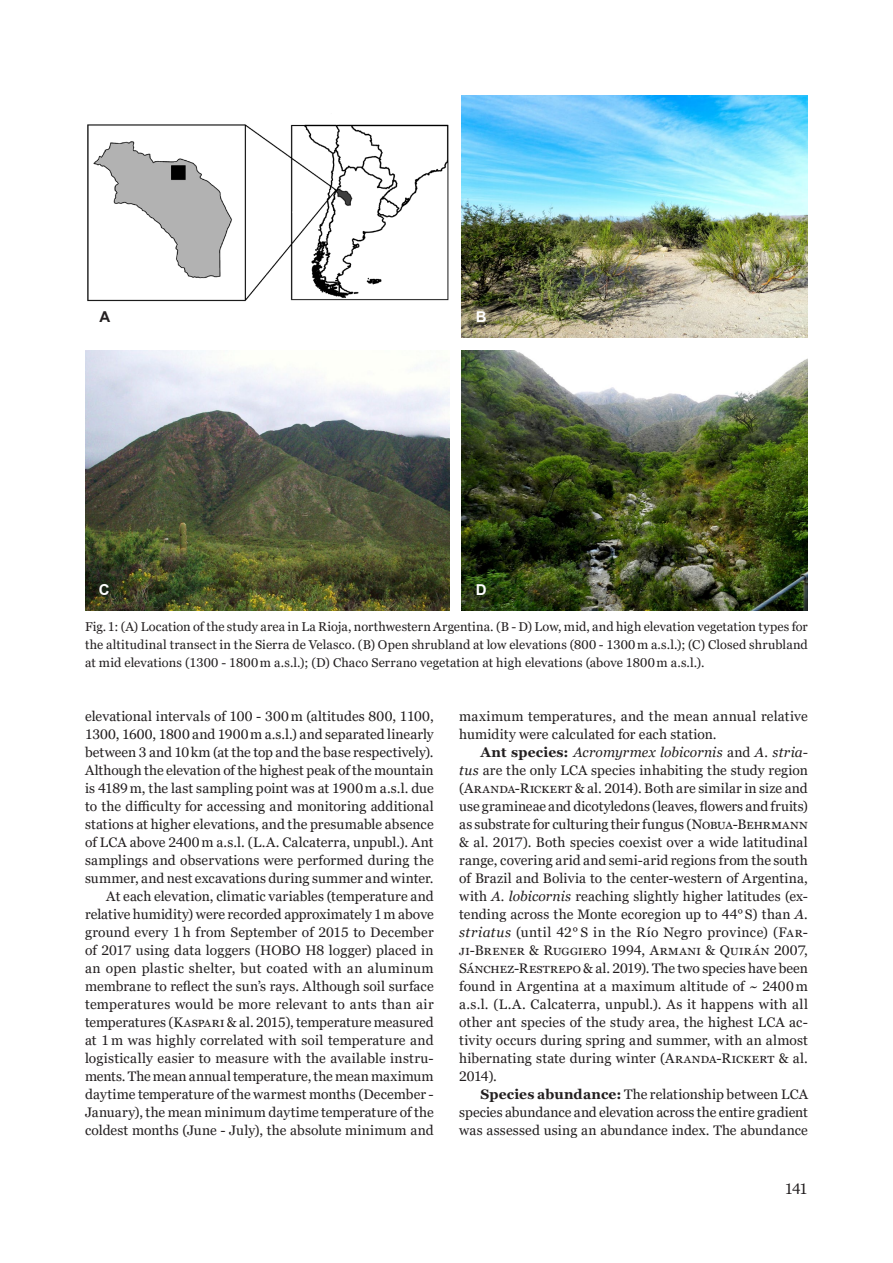
<style>
.page{position:relative;width:893px;height:1263px;background:#fff}
.page>*{position:absolute;margin:0;border:0;box-sizing:border-box;transform-origin:0 0}
.t1{font:15px "Georgia Pro";color:#231f20}
.t2{font:700 15px "Arial";color:#fff}
.t3{font:700 15px "Arial";color:#231f20}
.t4{font:13.8px/18px "Georgia Pro";letter-spacing:.01em;color:#231f20;text-align:justify}
.t5{font:12.75px/18px "Georgia Pro";letter-spacing:.01em;color:#231f20;text-align:justify}
.s1{font-weight:700}
.s2{font-style:italic}
</style>
<div class="page">
<img style="left:87px;top:124px;width:362px;height:178px">
<img style="left:462px;top:96px;width:346px;height:242px">
<img style="left:85px;top:351px;width:365px;height:259px">
<img style="left:462px;top:351px;width:346px;height:259px">
<p class="t3" style="left:99px;top:306px;width:12px">A</p>
<p class="t2" style="left:476px;top:306px;width:12px">B</p>
<p class="t2" style="left:99px;top:579px;width:12px">C</p>
<p class="t2" style="left:476px;top:579px;width:12px">D</p>
<p class="t5" style="left:85px;top:618px;width:724px">Fig.1: (A) Location of the study area in La Rioja, northwestern Argentina. (B - D) Low, mid, and high elevation vegetation types for the altitudinal transect in the Sierra de Velasco. (B) Open shrubland at low elevations (800 - 1300m a.s.l.); (C) Closed shrubland at mid elevations (1300 - 1800m a.s.l.); (D) Chaco Serrano vegetation at high elevations (above 1800m a.s.l.).</p>
<p class="t4" style="left:85px;top:707px;width:350px;text-align:right">elevational intervals of 100 - 300m (altitudes 800, 1100, 1300, 1600, 1800 and 1900m a.s.l.) and separated linearly between 3 and 10km (at the top and the base respectively).<br>Although the elevation of the highest peak of the mountain is 4189m, the last sampling point was at 1900m a.s.l. due to the difficulty for accessing and monitoring additional stations at higher elevations, and the presumable absence of LCA above 2400m a.s.l. (L.A. Calcaterra, unpubl.). Ant samplings and observations were performed during the summer, and nest excavations during summer and winter.<br>At each elevation, climatic variables (temperature and relative humidity) were recorded approximately 1m above ground every 1h from September of 2015 to December of 2017 using data loggers (HOBO H8 logger) placed in an open plastic shelter, but coated with an aluminum membrane to reflect the sun’s rays. Although soil surface temperatures would be more relevant to ants than air temperatures (Kaspari &amp; al. 2015), temperature measured at 1m was highly correlated with soil temperature and logistically easier to measure with the available instru&shy;ments. The mean annual temperature, the mean maximum daytime temperature of the warmest months (December - January), the mean minimum daytime temperature of the coldest months (June - July), the absolute minimum and</p>
<p class="t4" style="left:459px;top:707px;width:350px">maximum temperatures, and the mean annual relative humidity were calculated for each station.</p>
<p class="t4" style="left:459px;top:743px;width:350px;text-indent:21px"><span class="s1">Ant species:</span> <span class="s2">Acromyrmex lobicornis</span> and <span class="s2">A. stria&shy;tus</span> are the only LCA species inhabiting the study region (Aranda-Rickert &amp; al. 2014). Both are similar in size and use gramineae and dicotyledons (leaves, flowers and fruits) as substrate for culturing their fungus (Nobua-Behrmann &amp; al. 2017). Both species coexist over a wide latitudinal range, covering arid and semi-arid regions from the south of Brazil and Bolivia to the center-western of Argentina, with <span class="s2">A. lobicornis</span> reaching slightly higher latitudes (ex&shy;tending across the Monte ecoregion up to 44°S) than <span class="s2">A. striatus</span> (until 42° S in the Río Negro province) (Far&shy;ji-Brener &amp; Ruggiero 1994, Armani &amp; Quirán 2007, Sánchez-Restrepo &amp; al. 2019). The two species have been found in Argentina at a maximum altitude of ~ 2400m a.s.l. (L.A. Calcaterra, unpubl.). As it happens with all other ant species of the study area, the highest LCA ac&shy;tivity occurs during spring and summer, with an almost hibernating state during winter (Aranda-Rickert &amp; al.<br>2014).</p>
<p class="t4" style="left:459px;top:1085px;width:350px;text-indent:21px"><span class="s1">Species abundance:</span> The relationship between LCA species abundance and elevation across the entire gradient was assessed using an abundance index. The abundance</p>
<p class="t1" style="left:785px;top:1180px;width:25px">141</p>
</div>
